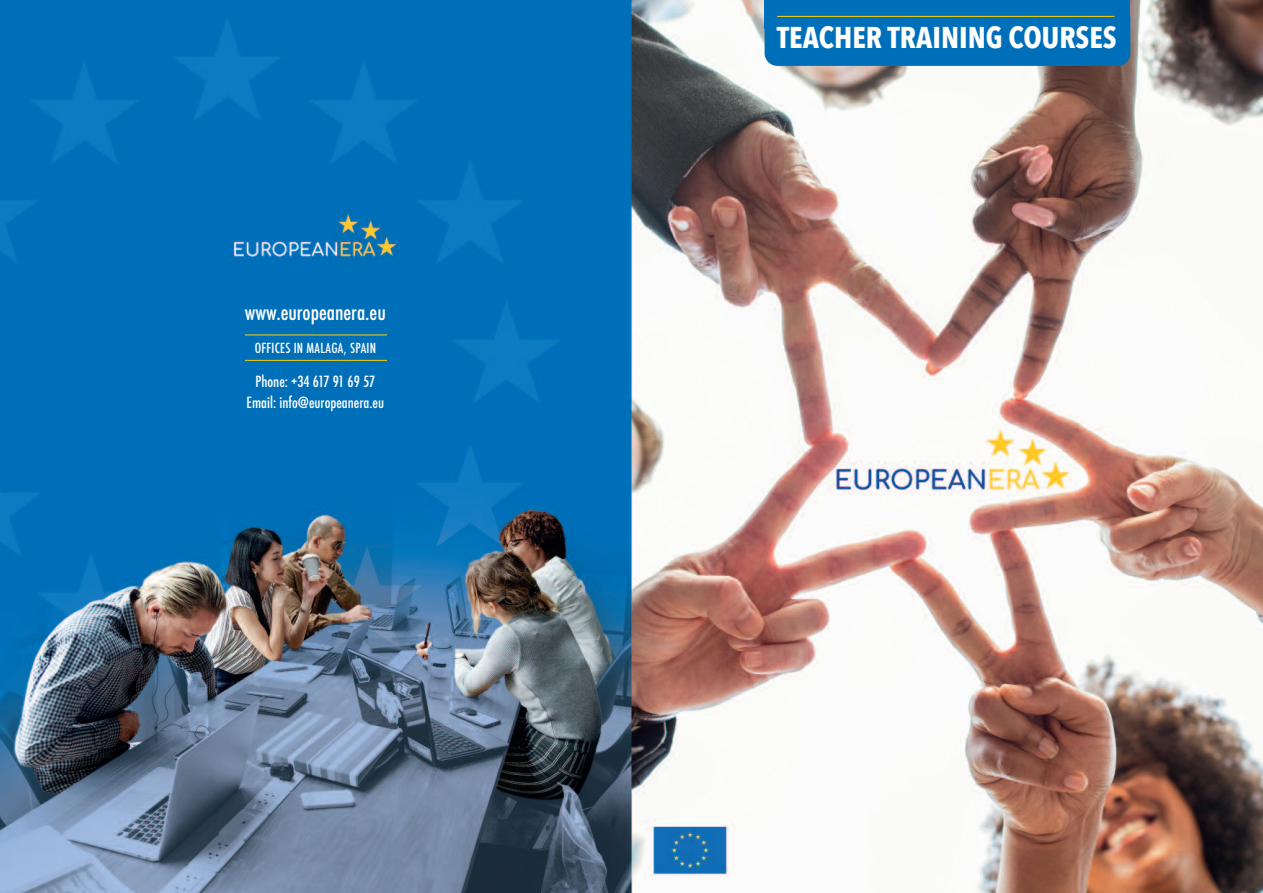
<style>
.page{position:relative;width:1263px;height:893px;background:#fff}
.page>*{position:absolute;margin:0;border:0;box-sizing:border-box;transform-origin:0 0}
.t1{font:700 30px "Avenir Next Condensed";color:#fff}
.t2{font:500 condensed 21px "Futura";color:#fff}
.t3{font:500 condensed 15px/21px "Futura";color:#fff;text-align:center}
.t4{font:500 condensed 13.5px "Futura";letter-spacing:.02em;color:#fff}
</style>
<div class="page">
<img style="left:0;top:0;width:1263px;height:893px">
<hr style="left:245px;top:335px;width:142px;height:1px;background:#fed304">
<hr style="left:245px;top:360px;width:142px;height:1px;background:#fed304">
<div style="left:765px;top:0;width:365px;height:28px;background:#006fba"></div>
<div style="left:765px;top:5px;width:365px;height:61px;background:#006fba;border-radius:13px"></div>
<hr style="left:777px;top:16px;width:337px;height:1px;background:#fed304">
<h2 class="t2" style="left:245px;top:299px;width:142px">www.europeanera.eu</h2>
<p class="t4" style="left:255px;top:340px;width:123px">Offices in MALAGA, spAin</p>
<p class="t3" style="left:247px;top:371px;width:139px">phone: +34 617 91 69 57 email: info@europeanera.eu</p>
<h1 class="t1" style="left:777px;top:18px;width:341px">TEACHER TRAINING COURSES</h1>
</div>
